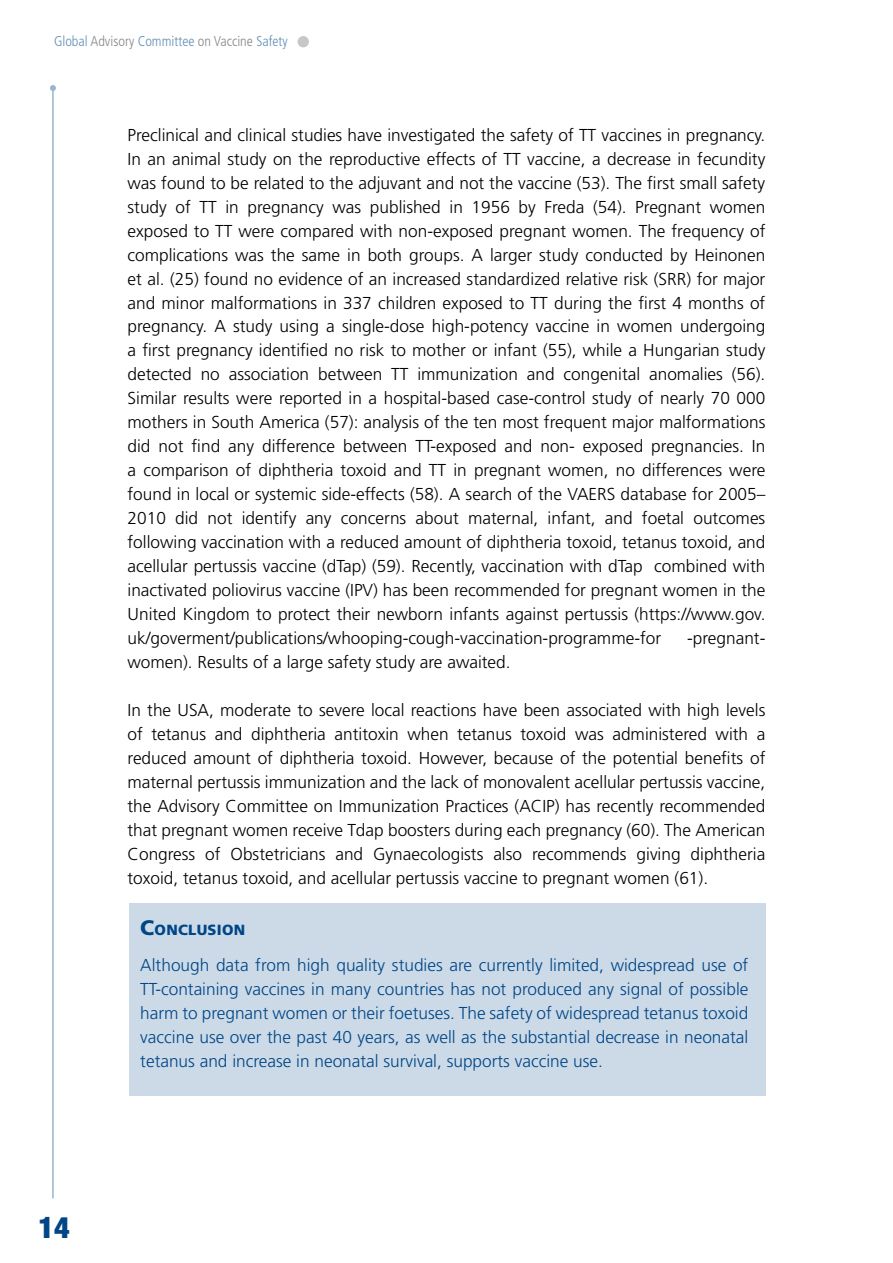
<style>
.page{position:relative;width:893px;height:1263px;background:#fff}
.page>*{position:absolute;margin:0;border:0;box-sizing:border-box;transform-origin:0 0}
.t1{font:900 condensed 30px "Helvetica Neue";color:#004687}
.t2{font:300 17.25px/24px "Frutiger LT Std";color:#000;text-align:justify}
.t3{font:300 17.25px/24px "Frutiger LT Std";color:#004687;text-align:justify}
.t4{font:900 14.7px "Frutiger LT Std";letter-spacing:.02em;color:#004687}
.t5{font:300 condensed 14.25px "Frutiger LT Std";color:#6690b7}
.s1{color:#87888a}
.s2{font-size:21px}
</style>
<div class="page">
<hr style="left:52px;top:88px;width:2px;height:1110px;background:#99b5cf">
<svg style="left:50px;top:85px;width:6px;height:6px"></svg>
<div style="left:298px;top:36px;width:11px;height:11px;background:#c6c7c8;border-radius:50%"></div>
<div style="left:129px;top:903px;width:636px;height:193px;background:#ccdae7"></div>
<p class="t5" style="left:54px;top:33px;width:235px">Global <span class="s1">Advisory</span> Committee <span class="s1">on Vaccine</span> Safety</p>
<p class="t2" style="left:128px;top:123px;width:639px">Preclinical and clinical studies have investigated the safety of TT vaccines in pregnancy.<br>In an animal study on the reproductive effects of TT vaccine, a decrease in fecundity was found to be related to the adjuvant and not the vaccine (53). The first small safety study of TT in pregnancy was published in 1956 by Freda (54). Pregnant women exposed to TT were compared with non-exposed pregnant women. The frequency of complications was the same in both groups. A larger study conducted by Heinonen et al. (25) found no evidence of an increased standardized relative risk (SRR) for major and minor malformations in 337 children exposed to TT during the first 4 months of pregnancy. A study using a single-dose high-potency vaccine in women undergoing a first pregnancy identified no risk to mother or infant (55), while a Hungarian study detected no association between TT immunization and congenital anomalies (56).<br>Similar results were reported in a hospital-based case-control study of nearly 70 000 mothers in South America (57): analysis of the ten most frequent major malformations did not find any difference between TT-exposed and non- exposed pregnancies. In a comparison of diphtheria toxoid and TT in pregnant women, no differences were found in local or systemic side-effects (58). A search of the VAERS database for 2005– 2010 did not identify any concerns about maternal, infant, and foetal outcomes following vaccination with a reduced amount of diphtheria toxoid, tetanus toxoid, and acellular pertussis vaccine (dTap) (59). Recently, vaccination with dTap combined with inactivated poliovirus vaccine (IPV) has been recommended for pregnant women in the United Kingdom to protect their newborn infants against pertussis (https://www.gov. uk/goverment/publications/whooping-cough-vaccination-programme-for</p>
<p class="t2" style="left:687px;top:627px;width:80px">-pregnant-</p>
<h1 class="t1" style="left:38px;top:1203px;width:33px">14</h1>
<p class="t2" style="left:128px;top:651px;width:385px">women). Results of a large safety study are awaited.</p>
<p class="t2" style="left:128px;top:699px;width:639px">In the USA, moderate to severe local reactions have been associated with high levels of tetanus and diphtheria antitoxin when tetanus toxoid was administered with a reduced amount of diphtheria toxoid. However, because of the potential benefits of maternal pertussis immunization and the lack of monovalent acellular pertussis vaccine, the Advisory Committee on Immunization Practices (ACIP) has recently recommended that pregnant women receive Tdap boosters during each pregnancy (60). The American Congress of Obstetricians and Gynaecologists also recommends giving diphtheria toxoid, tetanus toxoid, and acellular pertussis vaccine to pregnant women (61).</p>
<p class="t4" style="left:140px;top:921px;width:107px"><span class="s2">C</span>ONCLUSION</p>
<p class="t3" style="left:140px;top:954px;width:610px">Although data from high quality studies are currently limited, widespread use of TT-containing vaccines in many countries has not produced any signal of possible harm to pregnant women or their foetuses. The safety of widespread tetanus toxoid vaccine use over the past 40 years, as well as the substantial decrease in neonatal tetanus and increase in neonatal survival, supports vaccine use.</p>
</div>
